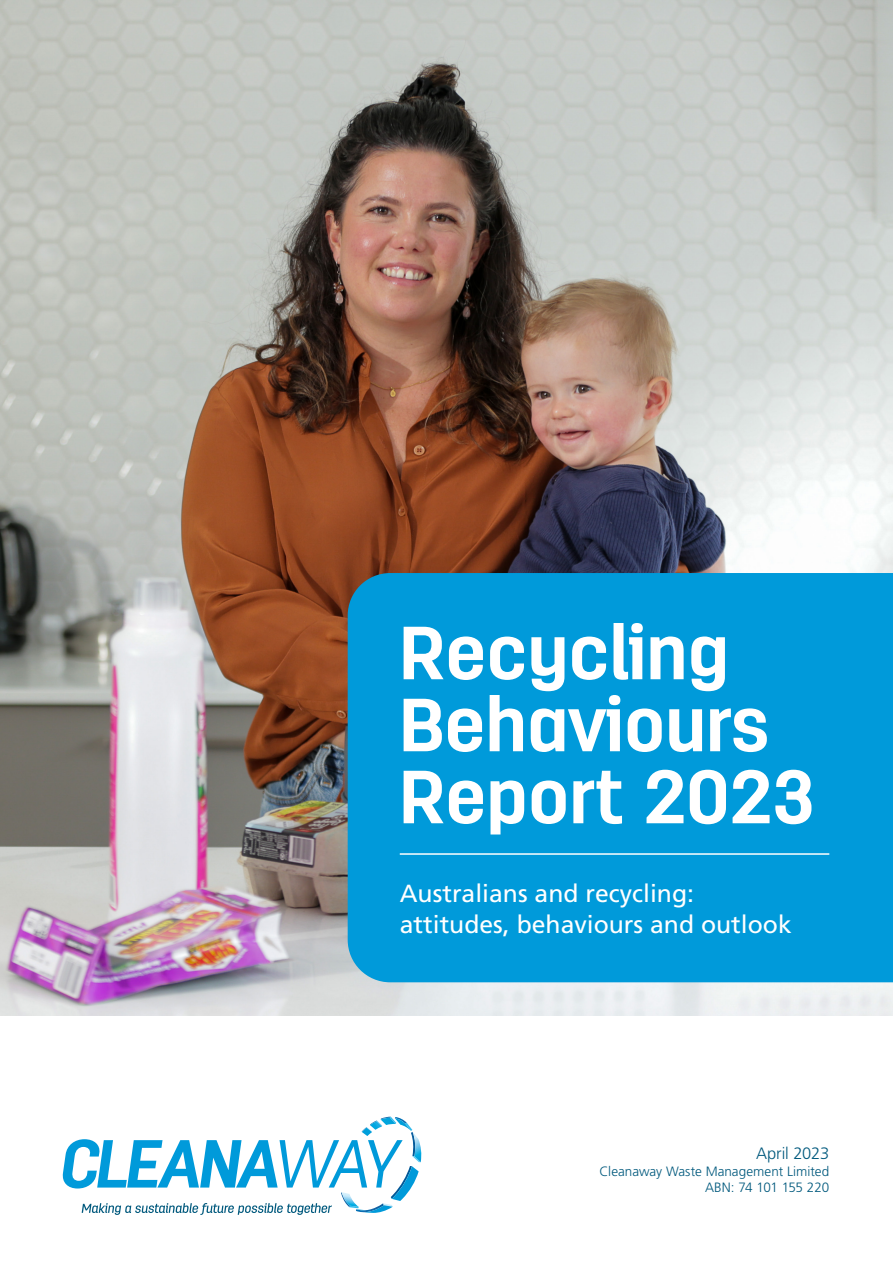
<style>
.page{position:relative;width:893px;height:1263px;background:#fff}
.page>*{position:absolute;margin:0;border:0;box-sizing:border-box;transform-origin:0 0}
.t1{font:700 75px/72px "Antartida";color:#fff}
.t2{font:24.75px/31.5px "Frutiger LT Pro";color:#fff}
.t3{font:300 16.5px "Frutiger LT Pro";letter-spacing:-.01em;color:#00597d}
.t4{font:300 13.5px "Frutiger LT Pro";color:#00597d}
.t5{font:300 13.5px "Frutiger LT Pro";letter-spacing:-.025em;color:#00597d}
</style>
<div class="page">
<img style="left:0;top:0;width:893px;height:1016px">
<div style="left:348px;top:573px;width:545px;height:409px;background:#009ada"></div>
<svg style="left:62px;top:1116px;width:360px;height:99px"></svg>
<hr style="left:400px;top:853px;width:429px;height:2px;background:#fff">
<p class="t1" style="left:400px;top:618px;width:417px">Recycling<br>Behaviours<br>Report 2023</p>
<p class="t2" style="left:400px;top:877px;width:393px">Australians and recycling: attitudes, behaviours and outlook</p>
<p class="t3" style="left:756px;top:1144px;width:75px">April 2023</p>
<p class="t4" style="left:600px;top:1163px;width:231px">Cleanaway Waste Management Limited</p>
<p class="t5" style="left:705px;top:1179px;width:126px">ABN: 74 101 155 220</p>
</div>
